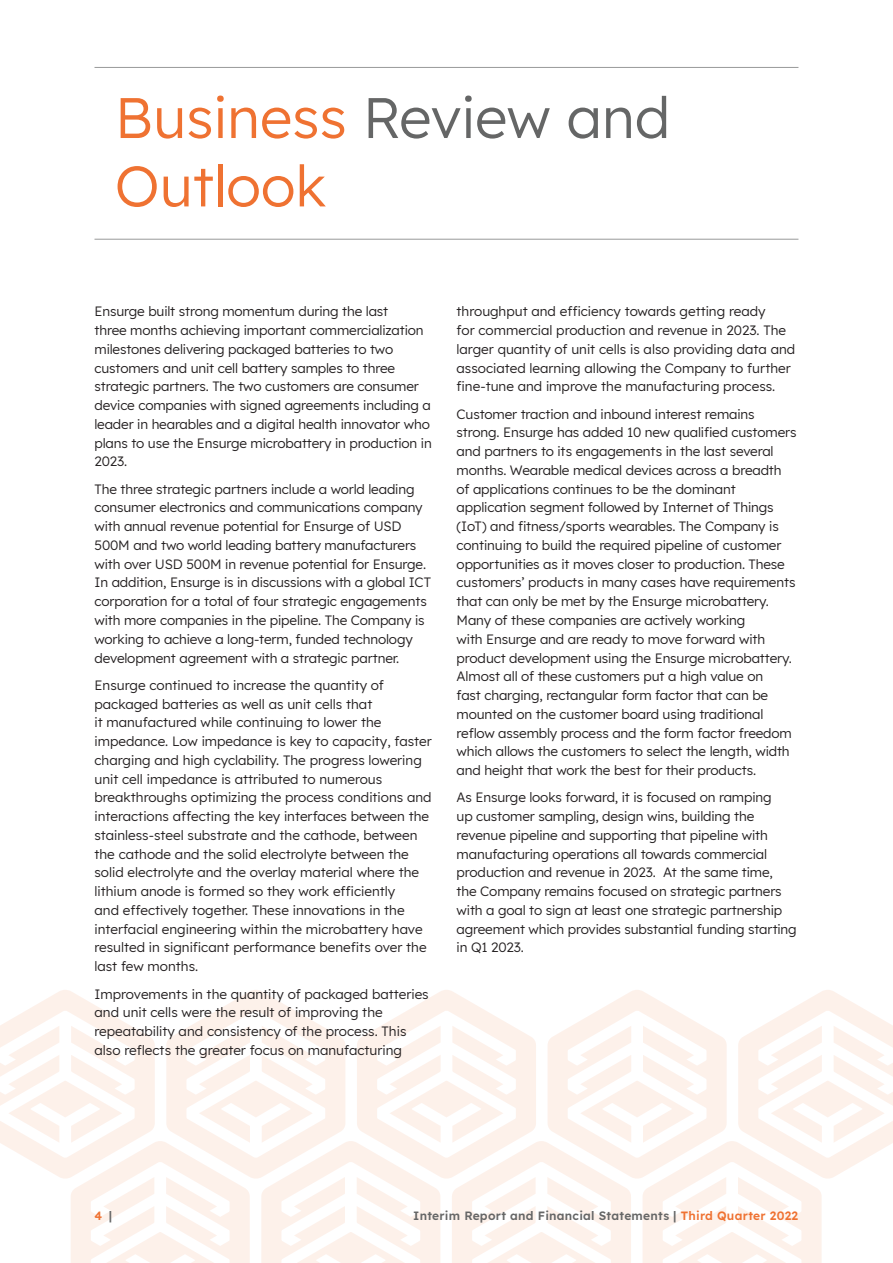
<style>
.page{position:relative;width:893px;height:1263px;background:#fff}
.page>*{position:absolute;margin:0;border:0;box-sizing:border-box;transform-origin:0 0}
.header_0{font:57px/68.4px "Lexend";color:#ef7232}
.body{font:13.5px/18.8px "Lexend";letter-spacing:-.01em;color:#231f20}
.t1{font:600 12px "Lexend";letter-spacing:.02em;color:#656666}
.t2{font:600 12px "Lexend";color:#ef7232}
.s1{color:#656666}
.s2{color:#ef7232}
</style>
<div class="page">
<svg style="left:0;top:990px;width:893px;height:273px;fill:#fdf4ef"></svg>
<hr style="left:94px;top:67px;width:704px;height:1px;background:#989999">
<hr style="left:94px;top:239px;width:704px;height:1px;background:#989999">
<p class="header_0" style="left:115px;top:80px;width:557px">Business <span class="s1">Review and<br></span>Outlook</p>
<p class="body" style="left:94px;top:301px;width:339px">Ensurge built strong momentum during the last<br>three months achieving important commercialization milestones delivering packaged batteries to two customers and unit cell battery samples to three strategic partners. The two customers are consumer device companies with signed agreements including a leader in hearables and a digital health innovator who plans to use the Ensurge microbattery in production in 2023.</p>
<p class="body" style="left:94px;top:479px;width:338px">The three strategic partners include a world leading consumer electronics and communications company with annual revenue potential for Ensurge of USD 500M and two world leading battery manufacturers with over USD 500M in revenue potential for Ensurge.<br>In addition, Ensurge is in discussions with a global ICT corporation for a total of four strategic engagements with more companies in the pipeline. The Company is working to achieve a long-term, funded technology development agreement with a strategic partner.</p>
<p class="body" style="left:94px;top:675px;width:339px">Ensurge continued to increase the quantity of packaged batteries as well as unit cells that<br>it manufactured while continuing to lower the impedance. Low impedance is key to capacity, faster charging and high cyclability. The progress lowering unit cell impedance is attributed to numerous breakthroughs optimizing the process conditions and interactions affecting the key interfaces between the stainless-steel substrate and the cathode, between the cathode and the solid electrolyte between the solid electrolyte and the overlay material where the lithium anode is formed so they work efficiently<br>and effectively together. These innovations in the interfacial engineering within the microbattery have resulted in significant performance benefits over the last few months.</p>
<p class="body" style="left:94px;top:983px;width:336px">Improvements in the quantity of packaged batteries and unit cells were the result of improving the repeatability and consistency of the process. This also reflects the greater focus on manufacturing</p>
<p class="body" style="left:457px;top:301px;width:340px">throughput and efficiency towards getting ready<br>for commercial production and revenue in 2023. The larger quantity of unit cells is also providing data and associated learning allowing the Company to further fine-tune and improve the manufacturing process.</p>
<p class="body" style="left:457px;top:404px;width:341px">Customer traction and inbound interest remains strong. Ensurge has added 10 new qualified customers and partners to its engagements in the last several months. Wearable medical devices across a breadth of applications continues to be the dominant application segment followed by Internet of Things (IoT) and fitness/sports wearables. The Company is continuing to build the required pipeline of customer opportunities as it moves closer to production. These customers’ products in many cases have requirements that can only be met by the Ensurge microbattery.<br>Many of these companies are actively working<br>with Ensurge and are ready to move forward with product development using the Ensurge microbattery.<br>Almost all of these customers put a high value on<br>fast charging, rectangular form factor that can be mounted on the customer board using traditional reflow assembly process and the form factor freedom which allows the customers to select the length, width and height that work the best for their products.</p>
<p class="body" style="left:457px;top:787px;width:342px">As Ensurge looks forward, it is focused on ramping<br>up customer sampling, design wins, building the revenue pipeline and supporting that pipeline with manufacturing operations all towards commercial production and revenue in 2023. At the same time,<br>the Company remains focused on strategic partners with a goal to sign at least one strategic partnership agreement which provides substantial funding starting in Q1 2023.</p>
<p class="t2" style="left:94px;top:1206px;width:19px">4 <span class="s1">|</span></p>
<p class="t1" style="left:413px;top:1206px;width:386px">Interim Report and Financial Statements | <span class="s2">Third Quarter 2022</span></p>
</div>
